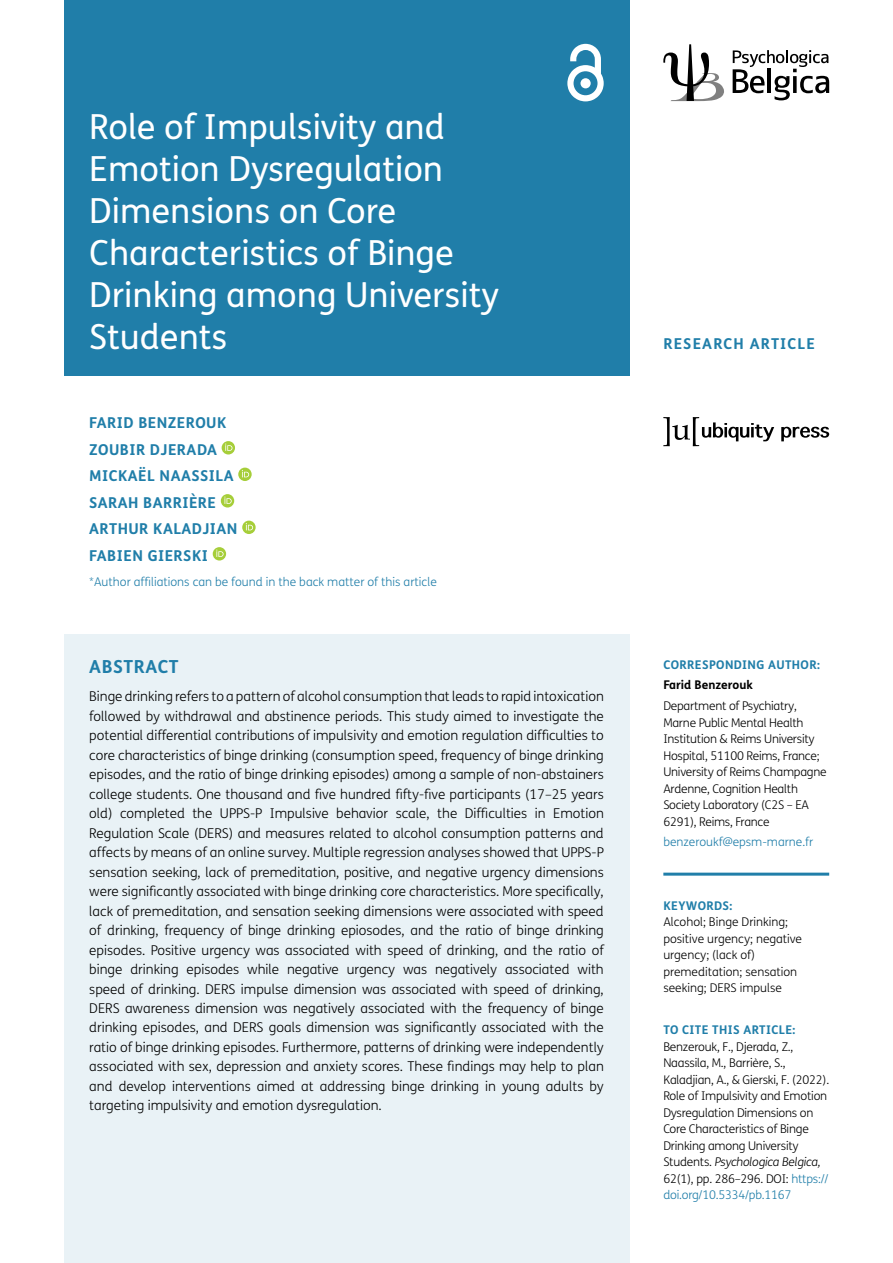
<style>
.page{position:relative;width:893px;height:1263px;background:#fff}
.page>*{position:absolute;margin:0;border:0;box-sizing:border-box;transform-origin:0 0}
.Article_Title{font:34.5px/42px "FS Me";color:#fff}
.Abstract_Heading{font:700 18px "FS Me";letter-spacing:.03em;color:#207ea9}
.Cover_Authors{font:700 15px "FS Me";letter-spacing:.03em;color:#207ea9}
.Cover_Authors-2{font:700 15px "FS Me";letter-spacing:.075em;color:#207ea9}
.Abstract_Copy{font:300 13.5px/19.5px "FS Me";color:#000;text-align:justify}
.t1{font:300 12px/16.5px "FS Me";letter-spacing:-.02em;color:#000}
.t2{font:300 12px/16.5px "FS Me";color:#000}
.t3{font:300 12px "FS Me";color:#207ea9}
.t4{font:700 12px "FS Me";letter-spacing:.03em;color:#207ea9}
.t5{font:700 12px "FS Me";color:#000}
.s1{font-style:italic}
.s2{color:#207ea9}
</style>
<div class="page">
<div style="left:64px;top:0;width:565px;height:376px;background:#207ea9"></div>
<svg style="left:567px;top:44px;width:37px;height:57px"></svg>
<svg style="left:781px;top:427px;width:48px;height:14px"></svg>
<svg style="left:663px;top:417px;width:111px;height:29px"></svg>
<svg style="left:663px;top:44px;width:61px;height:57px"></svg>
<svg style="left:733px;top:50px;width:96px;height:50px"></svg>
<div style="left:64px;top:634px;width:565px;height:629px;background:#e9f2f6"></div>
<hr style="left:663px;top:873px;width:166px;height:3px;background:#207ea9">
<svg style="left:222px;top:441px;width:13px;height:13px"></svg>
<svg style="left:225px;top:443px;width:7px;height:8px"></svg>
<svg style="left:238px;top:468px;width:14px;height:13px"></svg>
<svg style="left:242px;top:470px;width:7px;height:7px"></svg>
<div style="left:221px;top:494px;width:13px;height:13px;background:#a6ce39;border-radius:50%"></div>
<svg style="left:224px;top:497px;width:8px;height:7px"></svg>
<svg style="left:242px;top:521px;width:14px;height:13px"></svg>
<svg style="left:246px;top:523px;width:7px;height:7px"></svg>
<div style="left:213px;top:547px;width:13px;height:13px;background:#a6ce39;border-radius:50%"></div>
<svg style="left:216px;top:550px;width:8px;height:7px"></svg>
<h1 class="Article_Title" style="left:89px;top:106px;width:411px">Role of Impulsivity and<br>Emotion Dysregulation<br>Dimensions on Core<br>Characteristics of Binge<br>Drinking among University<br>Students</h1>
<p class="Cover_Authors" style="left:89px;top:413px;width:139px">FARID BENZEROUK</p>
<p class="Cover_Authors" style="left:89px;top:440px;width:129px">ZOUBIR DJERADA</p>
<p class="Cover_Authors" style="left:89px;top:466px;width:146px">MICKAËL NAASSILA</p>
<p class="Cover_Authors" style="left:89px;top:493px;width:128px">SARAH BARRIÈRE</p>
<p class="Cover_Authors" style="left:89px;top:519px;width:150px">ARTHUR KALADJIAN</p>
<p class="Cover_Authors" style="left:89px;top:546px;width:120px">FABIEN GIERSKI</p>
<p class="t3" style="left:89px;top:574px;width:349px">*Author affiliations can be found in the back matter of this article</p>
<h1 class="Abstract_Heading" style="left:89px;top:655px;width:91px">ABSTRACT</h1>
<p class="Abstract_Copy" style="left:89px;top:687px;width:516px">Binge drinking refers to a pattern of alcohol consumption that leads to rapid intoxication followed by withdrawal and abstinence periods. This study aimed to investigate the potential differential contributions of impulsivity and emotion regulation difficulties to core characteristics of binge drinking (consumption speed, frequency of binge drinking episodes, and the ratio of binge drinking episodes) among a sample of non-abstainers college students. One thousand and five hundred fifty-five participants (17–25 years old) completed the UPPS-P Impulsive behavior scale, the Difficulties in Emotion Regulation Scale (DERS) and measures related to alcohol consumption patterns and affects by means of an online survey. Multiple regression analyses showed that UPPS-P sensation seeking, lack of premeditation, positive, and negative urgency dimensions were significantly associated with binge drinking core characteristics. More specifically, lack of premeditation, and sensation seeking dimensions were associated with speed of drinking, frequency of binge drinking epiosodes, and the ratio of binge drinking episodes. Positive urgency was associated with speed of drinking, and the ratio of binge drinking episodes while negative urgency was negatively associated with speed of drinking. DERS impulse dimension was associated with speed of drinking, DERS awareness dimension was negatively associated with the frequency of binge drinking episodes, and DERS goals dimension was significantly associated with the ratio of binge drinking episodes. Furthermore, patterns of drinking were independently associated with sex, depression and anxiety scores. These findings may help to plan and develop interventions aimed at addressing binge drinking in young adults by targeting impulsivity and emotion dysregulation.</p>
<p class="Cover_Authors-2" style="left:663px;top:334px;width:153px">RESEARCH ARTICLE</p>
<p class="t4" style="left:663px;top:657px;width:158px">CORRESPONDING AUTHOR:</p>
<p class="t5" style="left:663px;top:678px;width:91px">Farid Benzerouk</p>
<p class="t1" style="left:663px;top:698px;width:165px">Department of Psychiatry,<br>Marne Public Mental Health<br>Institution &amp; Reims University<br>Hospital, 51100 Reims, France;<br>University of Reims Champagne<br>Ardenne, Cognition Health<br>Society Laboratory (C2S – EA<br>6291), Reims, France</p>
<p class="t3" style="left:663px;top:835px;width:151px">benzeroukf@epsm-marne.fr</p>
<p class="t4" style="left:663px;top:898px;width:71px">KEYWORDS:</p>
<p class="t2" style="left:663px;top:914px;width:140px">Alcohol; Binge Drinking; positive urgency; negative urgency; (lack of) premeditation; sensation seeking; DERS impulse</p>
<p class="t4" style="left:663px;top:1022px;width:133px">TO CITE THIS ARTICLE:</p>
<p class="t1" style="left:663px;top:1038px;width:167px">Benzerouk, F., Djerada, Z.,<br>Naassila, M., Barrière, S.,<br>Kaladjian, A., &amp; Gierski, F. (2022).<br>Role of Impulsivity and Emotion<br>Dysregulation Dimensions on<br>Core Characteristics of Binge<br>Drinking among University<br>Students. <span class="s1">Psychologica Belgica,<br></span>62(1), pp. 286–296. DOI: <span class="s2">https:// doi.org/10.5334/pb.1167</span></p>
</div>
